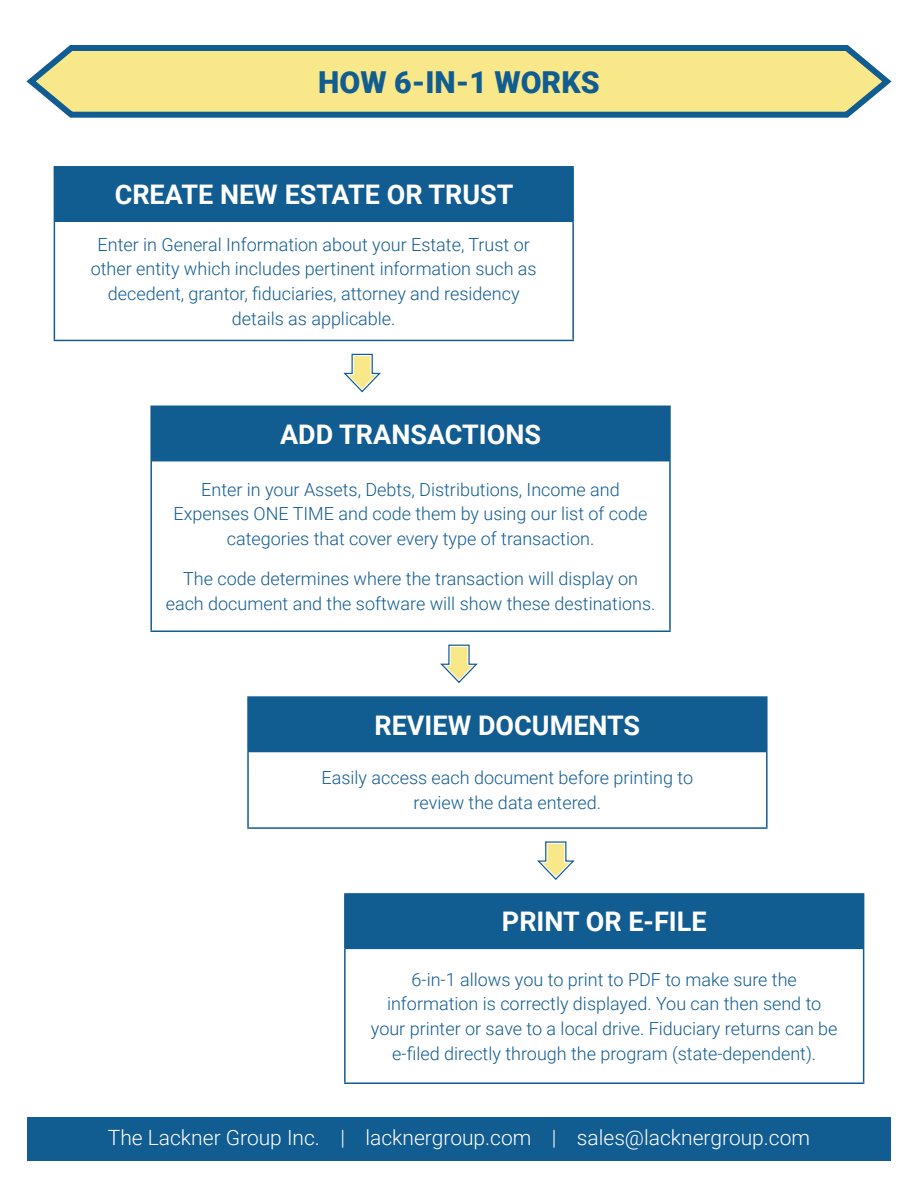
<style>
.page{position:relative;width:918px;height:1188px;background:#fff}
.page>*{position:absolute;margin:0;border:0;box-sizing:border-box;transform-origin:0 0}
.t1{font:900 30.3px "Roboto";color:#115c91}
.t2{font:700 27px "Roboto";color:#fff}
.t3{font:300 21px "Roboto";color:#fff}
.t4{font:300 18px/24.6px "Roboto";color:#115c91;text-align:center}
</style>
<div class="page">
<div style="left:27px;top:1118px;width:864px;height:43px;background:#115c91"></div>
<div style="left:54px;top:167px;width:519px;height:54px;background:#115c91"></div>
<hr style="left:55px;top:221px;width:517px;height:1px;background:#115c91">
<hr style="left:54px;top:166px;width:520px;height:2px;background:#115c91">
<hr style="left:572px;top:168px;width:2px;height:53px;background:#115c91">
<hr style="left:54px;top:221px;width:1px;height:119px;background:#115c91">
<hr style="left:572px;top:221px;width:2px;height:119px;background:#115c91">
<hr style="left:54px;top:340px;width:520px;height:1px;background:#115c91">
<div style="left:248px;top:697px;width:519px;height:55px;background:#115c91"></div>
<hr style="left:247px;top:696px;width:521px;height:2px;background:#115c91">
<hr style="left:247px;top:698px;width:2px;height:54px;background:#115c91">
<hr style="left:766px;top:698px;width:2px;height:54px;background:#115c91">
<hr style="left:247px;top:752px;width:2px;height:75px;background:#115c91">
<hr style="left:766px;top:752px;width:2px;height:75px;background:#115c91">
<hr style="left:247px;top:827px;width:521px;height:2px;background:#115c91">
<div style="left:151px;top:406px;width:519px;height:55px;background:#115c91"></div>
<hr style="left:152px;top:461px;width:517px;height:1px;background:#115c91">
<hr style="left:150px;top:406px;width:521px;height:1px;background:#115c91">
<hr style="left:150px;top:407px;width:2px;height:54px;background:#115c91">
<hr style="left:669px;top:407px;width:2px;height:54px;background:#115c91">
<hr style="left:150px;top:461px;width:2px;height:169px;background:#115c91">
<hr style="left:669px;top:461px;width:2px;height:169px;background:#115c91">
<hr style="left:150px;top:630px;width:521px;height:2px;background:#115c91">
<div style="left:345px;top:894px;width:519px;height:55px;background:#115c91"></div>
<hr style="left:344px;top:893px;width:520px;height:2px;background:#115c91">
<hr style="left:344px;top:895px;width:2px;height:54px;background:#115c91">
<hr style="left:344px;top:949px;width:2px;height:133px;background:#115c91">
<hr style="left:863px;top:949px;width:1px;height:133px;background:#115c91">
<hr style="left:344px;top:1082px;width:520px;height:2px;background:#115c91">
<svg style="left:26px;top:45px;width:866px;height:73px;background:#d1d190"></svg>
<svg style="left:343px;top:353px;width:38px;height:40px"></svg>
<svg style="left:440px;top:644px;width:38px;height:39px"></svg>
<svg style="left:537px;top:841px;width:38px;height:39px"></svg>
<h1 class="t1" style="left:318px;top:61px;width:283px">HOW 6-IN-1 WORKS</h1>
<h2 class="t2" style="left:115px;top:176px;width:400px">CREATE NEW ESTATE OR TRUST</h2>
<p class="t4" style="left:91px;top:231px;width:447px">Enter in General Information about your Estate, Trust or other entity which includes pertinent information such as decedent, grantor, fiduciaries, attorney and residency details as applicable.</p>
<h2 class="t2" style="left:280px;top:415px;width:263px">ADD TRANSACTIONS</h2>
<p class="t4" style="left:174px;top:476px;width:476px">Enter in your Assets, Debts, Distributions, Income and<br>Expenses ONE TIME and code them by using our list of code categories that cover every type of transaction.</p>
<p class="t4" style="left:166px;top:566px;width:491px">The code determines where the transaction will display on each document and the software will show these destinations.</p>
<h2 class="t2" style="left:375px;top:706px;width:267px">REVIEW DOCUMENTS</h2>
<p class="t4" style="left:322px;top:765px;width:373px">Easily access each document before printing to review the data entered.</p>
<h2 class="t2" style="left:502px;top:903px;width:206px">PRINT OR E-FILE</h2>
<p class="t4" style="left:371px;top:966px;width:468px">6-in-1 allows you to print to PDF to make sure the information is correctly displayed. You can then send to your printer or save to a local drive. Fiduciary returns can be e-filed directly through the program (state-dependent).</p>
<p class="t3" style="left:108px;top:1123px;width:704px">The Lackner Group Inc. | lacknergroup.com | sales@lacknergroup.com</p>
</div>
